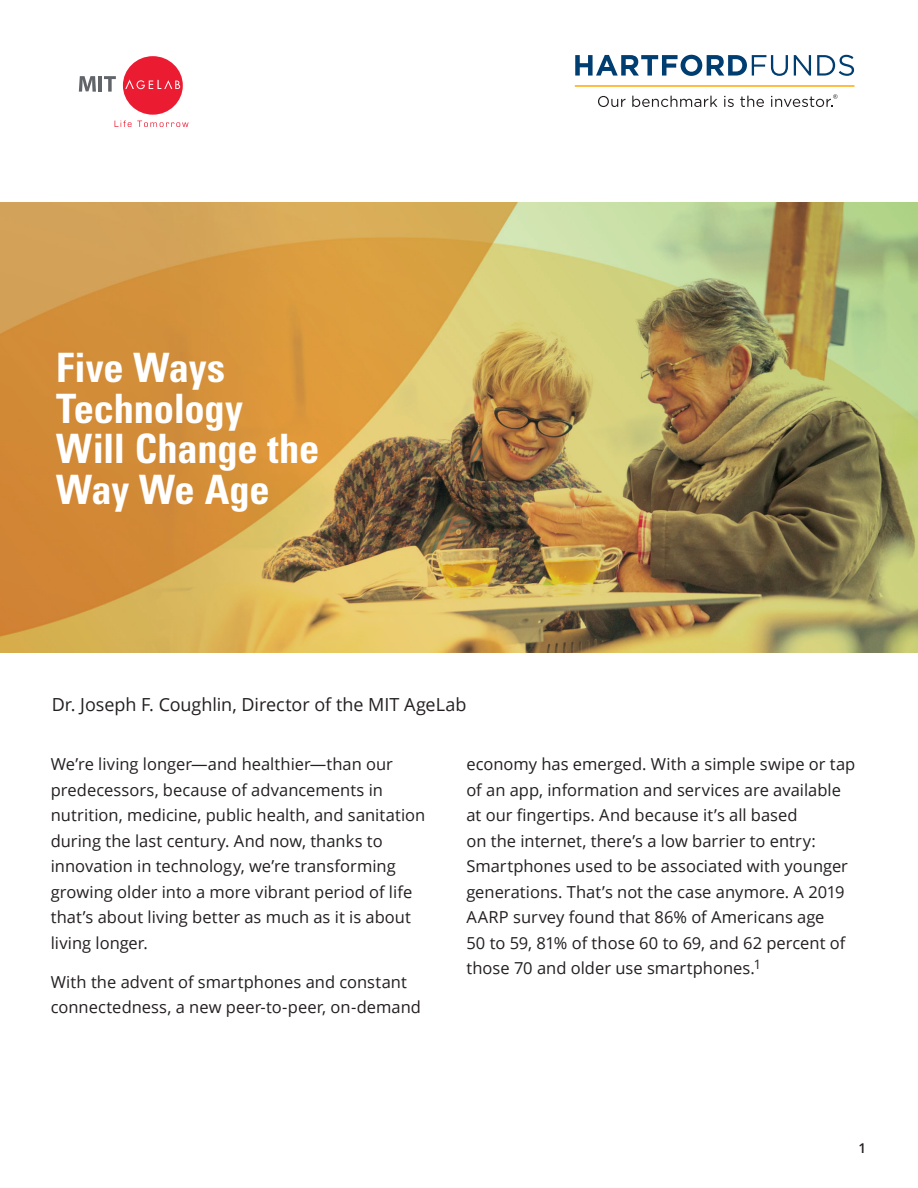
<style>
.page{position:relative;width:918px;height:1188px;background:#fff}
.page>*{position:absolute;margin:0;border:0;box-sizing:border-box;transform-origin:0 0}
.t1{font:700 condensed 40.5px/40.5px "Univers";letter-spacing:-.005em;color:#fff}
.Body_copy{font:18px "Open Sans";letter-spacing:-.005em;color:#231f20}
.Body_copy-2{font:16.5px/25.5px "Open Sans";color:#231f20}
.t2{font:600 13.5px "Open Sans";color:#231f20}
</style>
<div class="page">
<img style="left:0;top:202px;width:918px;height:450px">
<svg style="left:575px;top:55px;width:213px;height:21px"></svg>
<svg style="left:794px;top:55px;width:17px;height:21px"></svg>
<svg style="left:817px;top:55px;width:37px;height:21px"></svg>
<hr style="left:575px;top:85px;width:280px;height:2px;background:#ffa700">
<svg style="left:598px;top:96px;width:28px;height:11px"></svg>
<svg style="left:632px;top:96px;width:85px;height:11px"></svg>
<svg style="left:724px;top:96px;width:10px;height:11px"></svg>
<svg style="left:740px;top:96px;width:24px;height:11px"></svg>
<svg style="left:771px;top:94px;width:67px;height:13px"></svg>
<svg style="left:123px;top:56px;width:60px;height:59px"></svg>
<svg style="left:115px;top:121px;width:74px;height:6px"></svg>
<svg style="left:79px;top:76px;width:17px;height:16px"></svg>
<hr style="left:99px;top:76px;width:3px;height:16px;background:#616469">
<svg style="left:104px;top:76px;width:12px;height:16px"></svg>
<p class="t1" style="left:56px;top:347px;width:265px">Five Ways<br>Technology<br>Will Change the<br>Way We Age</p>
<p class="Body_copy" style="left:52px;top:693px;width:416px">Dr. Joseph F. Coughlin, Director of the MIT AgeLab</p>
<p class="Body_copy-2" style="left:51px;top:751px;width:376px">We’re living longer—and healthier—than our predecessors, because of advancements in nutrition, medicine, public health, and sanitation during the last century. And now, thanks to innovation in technology, we’re transforming growing older into a more vibrant period of life that’s about living better as much as it is about living longer.</p>
<p class="Body_copy-2" style="left:51px;top:968px;width:372px">With the advent of smartphones and constant connectedness, a new peer-to-peer, on-demand</p>
<p class="Body_copy-2" style="left:466px;top:751px;width:391px">economy has emerged. With a simple swipe or tap of an app, information and services are available at our fingertips. And because it’s all based<br>on the internet, there’s a low barrier to entry:<br>Smartphones used to be associated with younger generations. That’s not the case anymore. A 2019<br>AARP survey found that 86% of Americans age<br>50 to 59, 81% of those 60 to 69, and 62 percent of those 70 and older use smartphones.<sup>1</sup></p>
<p class="t2" style="left:858px;top:1139px;width:9px">1</p>
</div>
